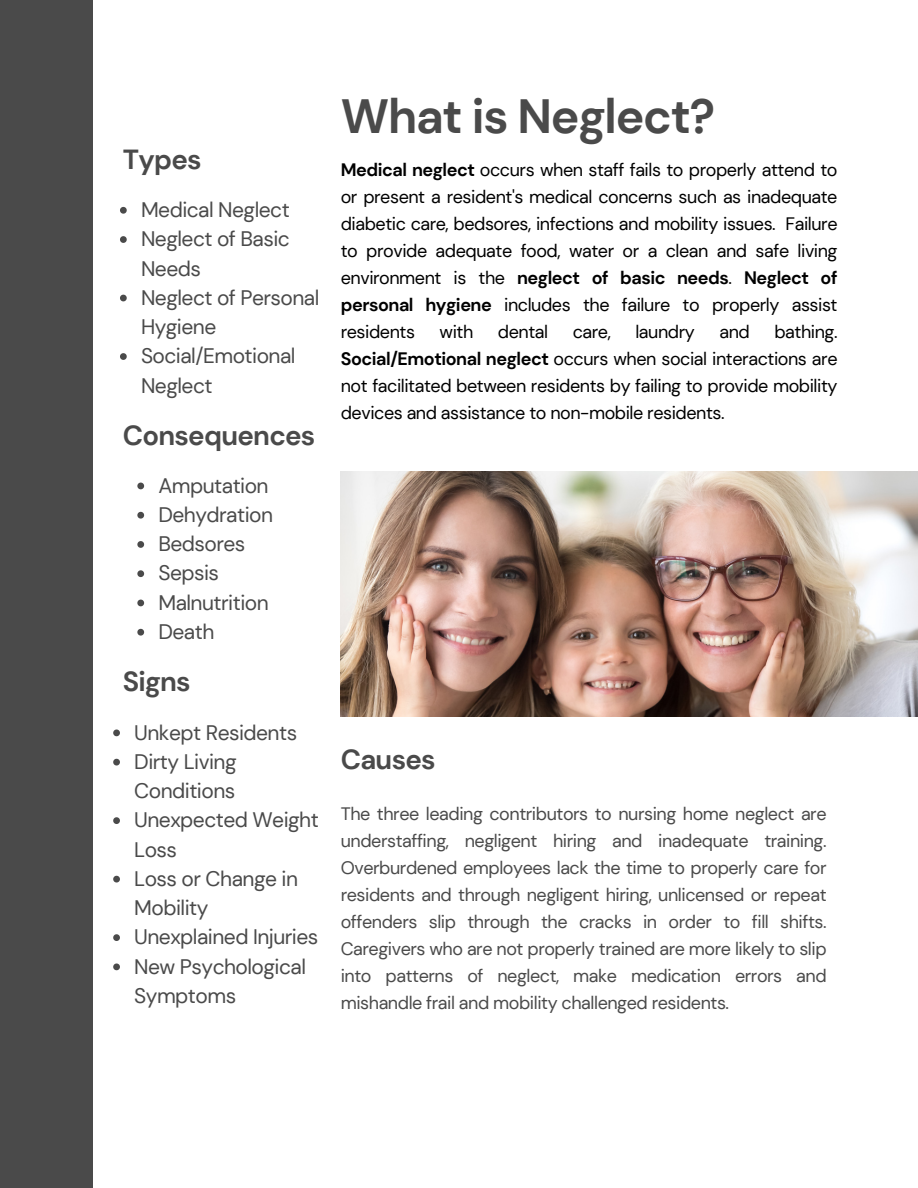
<style>
.page{position:relative;width:918px;height:1188px;background:#fff}
.page>*{position:absolute;margin:0;border:0;box-sizing:border-box;transform-origin:0 0}
.t1{font:700 48px "DM Sans";letter-spacing:-.025em;color:#4a4a4a}
.t2{font:700 27.6px "DM Sans";letter-spacing:-.025em;color:#4a4a4a}
.t3{font:21px/29.2px "DM Sans";letter-spacing:-.025em;color:#4a4a4a}
.t4{font:18px/27px "DM Sans";letter-spacing:-.025em;color:#000;text-align:justify}
.t5{font:18px/27px "DM Sans";letter-spacing:-.025em;color:#4a4a4a;text-align:justify}
.s1{font-weight:700}
</style>
<div class="page">
<div style="left:0;top:0;width:92px;height:1188px;background:#4a4a4a"></div>
<img style="left:341px;top:471px;width:577px;height:245px">
<svg style="left:120px;top:207px;width:7px;height:7px"></svg>
<svg style="left:120px;top:236px;width:7px;height:7px"></svg>
<svg style="left:120px;top:295px;width:7px;height:6px"></svg>
<svg style="left:120px;top:353px;width:7px;height:7px"></svg>
<svg style="left:137px;top:483px;width:7px;height:6px"></svg>
<svg style="left:137px;top:512px;width:7px;height:7px"></svg>
<svg style="left:137px;top:541px;width:7px;height:7px"></svg>
<svg style="left:137px;top:570px;width:7px;height:7px"></svg>
<svg style="left:137px;top:600px;width:7px;height:6px"></svg>
<svg style="left:137px;top:629px;width:7px;height:7px"></svg>
<svg style="left:113px;top:730px;width:7px;height:6px"></svg>
<svg style="left:113px;top:759px;width:7px;height:7px"></svg>
<svg style="left:113px;top:817px;width:7px;height:7px"></svg>
<svg style="left:113px;top:876px;width:7px;height:7px"></svg>
<svg style="left:113px;top:934px;width:7px;height:7px"></svg>
<svg style="left:113px;top:964px;width:7px;height:6px"></svg>
<h2 class="t2" style="left:123px;top:142px;width:80px">Types</h2>
<p class="t3" style="left:141px;top:195px;width:150px">Medical Neglect</p>
<p class="t3" style="left:141px;top:224px;width:150px">Neglect of Basic<br>Needs</p>
<p class="t3" style="left:141px;top:283px;width:180px">Neglect of Personal<br>Hygiene</p>
<p class="t3" style="left:141px;top:341px;width:156px">Social/Emotional<br>Neglect</p>
<p class="t2" style="left:123px;top:417px;width:194px">Consequences</p>
<p class="t3" style="left:158px;top:471px;width:112px">Amputation</p>
<h2 class="t3" style="left:158px;top:500px;width:116px">Dehydration</h2>
<p class="t3" style="left:158px;top:529px;width:89px">Bedsores</p>
<p class="t3" style="left:158px;top:559px;width:62px">Sepsis</p>
<p class="t3" style="left:158px;top:588px;width:112px">Malnutrition</p>
<p class="t3" style="left:158px;top:617px;width:57px">Death</p>
<p class="t2" style="left:123px;top:664px;width:70px">Signs</p>
<p class="t3" style="left:134px;top:718px;width:164px">Unkept Residents</p>
<h1 class="t3" style="left:134px;top:747px;width:104px">Dirty Living<br>Conditions</h1>
<p class="t3" style="left:134px;top:806px;width:186px">Unexpected Weight<br>Loss</p>
<p class="t3" style="left:134px;top:864px;width:165px">Loss or Change in<br>Mobility</p>
<h2 class="t3" style="left:134px;top:923px;width:186px">Unexplained Injuries</h2>
<p class="t3" style="left:134px;top:952px;width:173px">New Psychological<br>Symptoms</p>
<p class="t1" style="left:341px;top:86px;width:376px">What is Neglect?</p>
<p class="t4" style="left:341px;top:157px;width:498px"><span class="s1">Medical neglect</span> occurs when staff fails to properly attend to or present a resident's medical concerns such as inadequate diabetic care, bedsores, infections and mobility issues. Failure to provide adequate food, water or a clean and safe living environment is the <span class="s1">neglect of basic needs</span>. <span class="s1">Neglect of personal hygiene</span> includes the failure to properly assist residents</p>
<p class="t4" style="left:341px;top:319px;width:498px;text-indent:434px">bathing.<br><span class="s1">Social/Emotional neglect</span> occurs when social interactions are not facilitated between residents by failing to provide mobility devices and assistance to non-mobile residents.</p>
<p class="t4" style="left:440px;top:319px;width:35px">with</p>
<p class="t4" style="left:498px;top:319px;width:52px">dental</p>
<p class="t4" style="left:573px;top:319px;width:40px">care,</p>
<p class="t4" style="left:635px;top:319px;width:61px">laundry</p>
<p class="t4" style="left:719px;top:319px;width:32px">and</p>
<p class="t2" style="left:341px;top:742px;width:97px">Causes</p>
<h2 class="t5" style="left:341px;top:800px;width:487px">The three leading contributors to nursing home neglect are understaffing, negligent hiring and inadequate training.<br>Overburdened employees lack the time to properly care for residents and through negligent hiring, unlicensed or repeat offenders slip through the cracks in order to fill shifts.<br>Caregivers who are not properly trained are more likely to slip into patterns of neglect, make medication errors and mishandle frail and mobility challenged residents.</h2>
</div>
